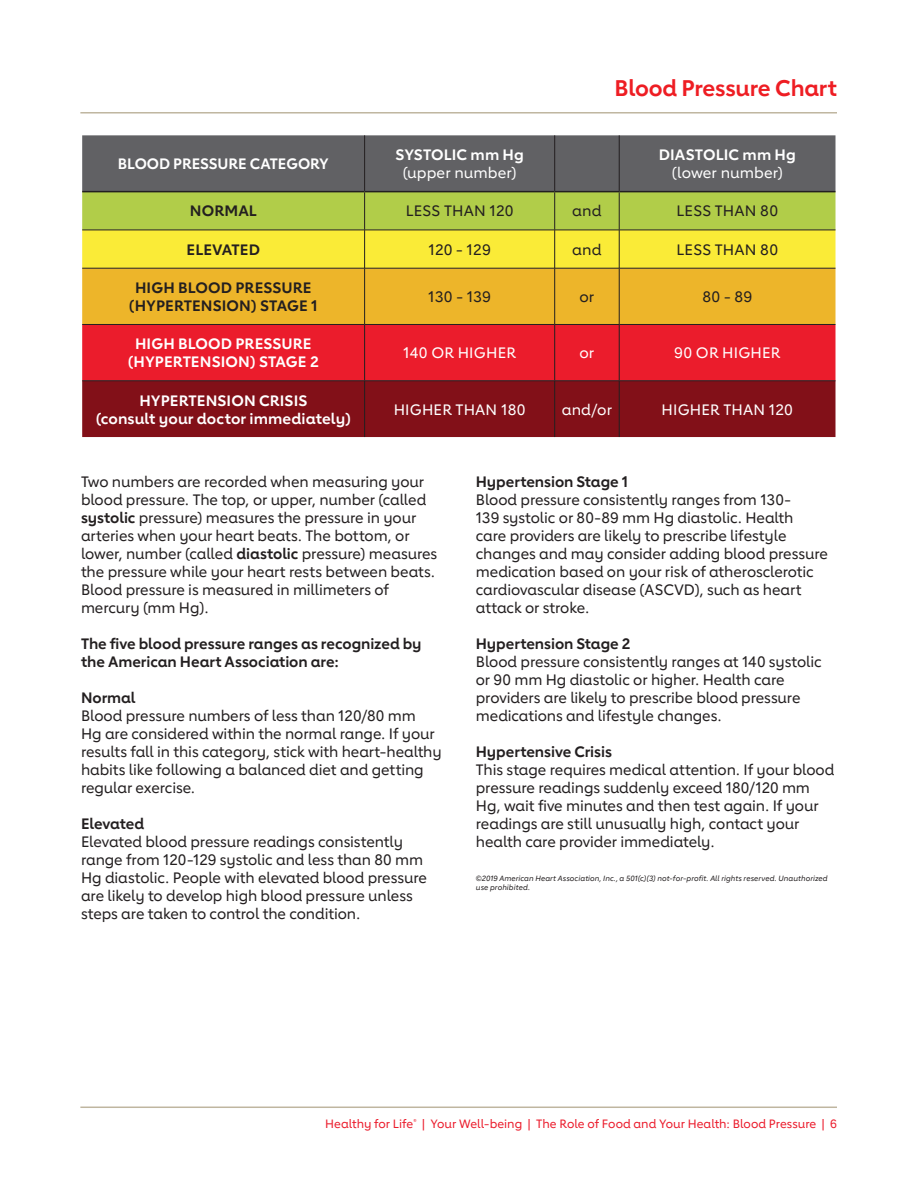
<style>
.page{position:relative;width:918px;height:1188px;background:#fff}
.page>*{position:absolute;margin:0;border:0;box-sizing:border-box;transform-origin:0 0}
.second_page_title{font:700 22.5px "Lub Dub";letter-spacing:-.01em;color:#ee1d23}
.overview{font:500 15px/18px "Lub Dub";letter-spacing:-.005em;color:#231f20}
.overview-2{font:700 15px/18px "Lub Dub";letter-spacing:-.005em;color:#231f20}
.Time{font:700 15px/18px "Lub Dub";letter-spacing:.005em;color:#fff;text-align:center}
.Time-2{font:500 15px/18px "Lub Dub";letter-spacing:.005em;color:#fff;text-align:center}
.Time-3{font:500 15px "Lub Dub";letter-spacing:.01em;color:#231f20}
.Time-4{font:700 15px/18px "Lub Dub";letter-spacing:.01em;color:#231f20;text-align:center}
.overview-3{font:700 15px "Lub Dub";color:#fff}
.t1{font:500 12px "Lub Dub";letter-spacing:.005em;color:#eb1c2c}
.legal_footnotes{font:italic 500 7.5px/9px "Lub Dub";letter-spacing:.01em;color:#231f20}
.s1{font-weight:700}
</style>
<div class="page">
<hr style="left:80px;top:112px;width:757px;height:2px;background:#bfb6a0">
<hr style="left:80px;top:1107px;width:757px;height:1px;background:#bfb6a0">
<svg style="left:82px;top:135px;width:754px;height:302px;background:#b77337"></svg>
<hr style="left:364px;top:135px;width:1px;height:56px;background:#231f20">
<hr style="left:554px;top:135px;width:1px;height:56px;background:#231f20">
<hr style="left:619px;top:135px;width:1px;height:56px;background:#231f20">
<hr style="left:364px;top:192px;width:1px;height:38px;background:#231f20">
<hr style="left:554px;top:192px;width:1px;height:38px;background:#231f20">
<hr style="left:619px;top:192px;width:1px;height:38px;background:#231f20">
<hr style="left:82px;top:230px;width:283px;height:1px;background:#231f20">
<hr style="left:365px;top:230px;width:190px;height:1px;background:#231f20">
<hr style="left:364px;top:230px;width:1px;height:38px;background:#231f20">
<hr style="left:555px;top:230px;width:64px;height:1px;background:#231f20">
<hr style="left:554px;top:230px;width:1px;height:38px;background:#231f20">
<hr style="left:619px;top:230px;width:217px;height:1px;background:#231f20">
<hr style="left:619px;top:230px;width:1px;height:38px;background:#231f20">
<hr style="left:82px;top:268px;width:283px;height:1px;background:#231f20">
<hr style="left:365px;top:268px;width:190px;height:1px;background:#231f20">
<hr style="left:364px;top:268px;width:1px;height:56px;background:#231f20">
<hr style="left:555px;top:268px;width:64px;height:1px;background:#231f20">
<hr style="left:554px;top:268px;width:1px;height:56px;background:#231f20">
<hr style="left:619px;top:268px;width:217px;height:1px;background:#231f20">
<hr style="left:619px;top:268px;width:1px;height:56px;background:#231f20">
<hr style="left:82px;top:324px;width:283px;height:1px;background:#231f20">
<hr style="left:365px;top:324px;width:190px;height:1px;background:#231f20">
<hr style="left:364px;top:325px;width:1px;height:56px;background:#231f20">
<hr style="left:555px;top:324px;width:64px;height:1px;background:#231f20">
<hr style="left:554px;top:325px;width:1px;height:56px;background:#231f20">
<hr style="left:619px;top:324px;width:217px;height:1px;background:#231f20">
<hr style="left:619px;top:325px;width:1px;height:56px;background:#231f20">
<hr style="left:82px;top:381px;width:283px;height:1px;background:#231f20">
<hr style="left:365px;top:381px;width:190px;height:1px;background:#231f20">
<hr style="left:364px;top:381px;width:1px;height:56px;background:#231f20">
<hr style="left:555px;top:381px;width:64px;height:1px;background:#231f20">
<hr style="left:554px;top:381px;width:1px;height:56px;background:#231f20">
<hr style="left:619px;top:381px;width:217px;height:1px;background:#231f20">
<hr style="left:619px;top:381px;width:1px;height:56px;background:#231f20">
<hr style="left:82px;top:191px;width:283px;height:1px;background:#231f20">
<hr style="left:365px;top:191px;width:190px;height:1px;background:#231f20">
<hr style="left:555px;top:191px;width:64px;height:1px;background:#231f20">
<hr style="left:619px;top:191px;width:217px;height:1px;background:#231f20">
<h2 class="second_page_title" style="left:614px;top:74px;width:224px">Blood Pressure Chart</h2>
<p class="overview-3" style="left:118px;top:155px;width:213px">BLOOD PRESSURE CATEGORY</p>
<p class="Time-2" style="left:395px;top:146px;width:130px"><span class="s1">SYSTOLIC mm Hg </span>(upper number)</p>
<p class="Time" style="left:659px;top:146px;width:139px">DIASTOLIC mm Hg</p>
<p class="Time-2" style="left:672px;top:164px;width:113px">(lower number)</p>
<p class="Time-4" style="left:190px;top:202px;width:68px">NORMAL</p>
<p class="Time-3" style="left:406px;top:202px;width:109px">LESS THAN 120</p>
<p class="Time-3" style="left:572px;top:202px;width:31px">and</p>
<p class="Time-3" style="left:677px;top:202px;width:103px">LESS THAN 80</p>
<p class="Time-4" style="left:187px;top:240px;width:75px">ELEVATED</p>
<p class="Time-3" style="left:428px;top:241px;width:64px">120 - 129</p>
<p class="Time-3" style="left:572px;top:241px;width:31px">and</p>
<p class="Time-3" style="left:677px;top:241px;width:103px">LESS THAN 80</p>
<p class="Time-4" style="left:129px;top:278px;width:190px">HIGH BLOOD PRESSURE (HYPERTENSION) STAGE 1</p>
<p class="Time-3" style="left:428px;top:288px;width:64px">130 - 139</p>
<p class="Time-3" style="left:580px;top:288px;width:16px">or</p>
<p class="Time-3" style="left:702px;top:288px;width:51px">80 - 89</p>
<p class="Time" style="left:128px;top:335px;width:193px">HIGH BLOOD PRESSURE (HYPERTENSION) STAGE 2</p>
<p class="Time-2" style="left:403px;top:344px;width:114px">140 OR HIGHER</p>
<p class="Time-2" style="left:580px;top:344px;width:16px">or</p>
<p class="Time-2" style="left:674px;top:344px;width:108px">90 OR HIGHER</p>
<p class="Time" style="left:139px;top:391px;width:169px">HYPERTENSION CRISIS</p>
<p class="Time" style="left:96px;top:409px;width:257px">(consult your doctor immediately)</p>
<p class="Time-2" style="left:394px;top:400px;width:133px">HIGHER THAN 180</p>
<p class="Time-2" style="left:562px;top:400px;width:52px">and/or</p>
<p class="Time-2" style="left:662px;top:400px;width:133px">HIGHER THAN 120</p>
<p class="overview" style="left:81px;top:472px;width:358px">Two numbers are recorded when measuring your blood pressure. The top, or upper, number (called <span class="s1">systolic</span> pressure) measures the pressure in your arteries when your heart beats. The bottom, or lower, number (called <span class="s1">diastolic</span> pressure) measures the pressure while your heart rests between beats.<br>Blood pressure is measured in millimeters of mercury (mm Hg).</p>
<p class="overview-2" style="left:81px;top:634px;width:342px">The five blood pressure ranges as recognized by the American Heart Association are:</p>
<p class="overview-2" style="left:81px;top:688px;width:56px">Normal</p>
<p class="overview" style="left:81px;top:706px;width:362px">Blood pressure numbers of less than 120/80 mm<br>Hg are considered within the normal range. If your results fall in this category, stick with heart-healthy habits like following a balanced diet and getting regular exercise.</p>
<p class="overview-2" style="left:81px;top:814px;width:65px">Elevated</p>
<p class="overview" style="left:81px;top:832px;width:348px">Elevated blood pressure readings consistently range from 120-129 systolic and less than 80 mm Hg diastolic. People with elevated blood pressure are likely to develop high blood pressure unless steps are taken to control the condition.</p>
<p class="overview-2" style="left:476px;top:472px;width:154px">Hypertension Stage 1</p>
<p class="overview" style="left:476px;top:490px;width:354px">Blood pressure consistently ranges from 130-<br>139 systolic or 80-89 mm Hg diastolic. Health<br>care providers are likely to prescribe lifestyle changes and may consider adding blood pressure medication based on your risk of atherosclerotic cardiovascular disease (ASCVD), such as heart attack or stroke.</p>
<p class="overview-2" style="left:476px;top:634px;width:156px">Hypertension Stage 2</p>
<p class="overview" style="left:476px;top:652px;width:348px">Blood pressure consistently ranges at 140 systolic or 90 mm Hg diastolic or higher. Health care providers are likely to prescribe blood pressure medications and lifestyle changes.</p>
<p class="overview-2" style="left:476px;top:742px;width:138px">Hypertensive Crisis</p>
<p class="overview" style="left:476px;top:760px;width:360px">This stage requires medical attention. If your blood pressure readings suddenly exceed 180/120 mm Hg, wait five minutes and then test again. If your readings are still unusually high, contact your health care provider immediately.</p>
<p class="legal_footnotes" style="left:476px;top:873px;width:353px">©2019 American Heart Association, Inc., a 501(c)(3) not-for-profit. All rights reserved. Unauthorized use prohibited.</p>
<p class="t1" style="left:325px;top:1117px;width:513px">Healthy for Life<sup>®</sup> | Your Well-being | The Role of Food and Your Health: Blood Pressure | 6</p>
</div>
